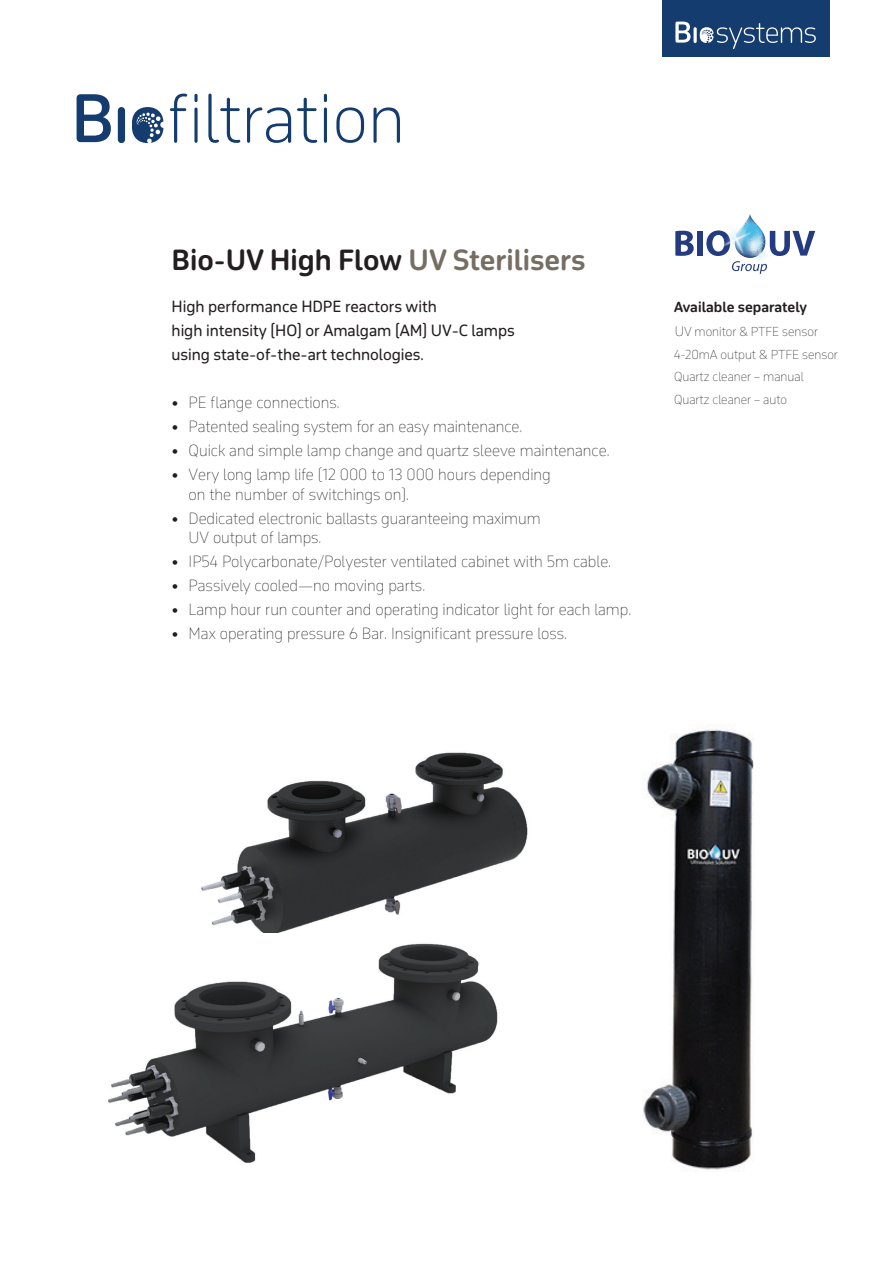
<style>
.page{position:relative;width:893px;height:1263px;background:#fff}
.page>*{position:absolute;margin:0;border:0;box-sizing:border-box;transform-origin:0 0}
.t1{font:300 expanded 63.45px "October Std";color:#153c6e}
.t2{font:27px "October Std Bld";color:#231f20}
.t3{font:100 15px/19.5px "October Std";color:#231f20}
.t4{font:15px/24px "October Std";letter-spacing:-.005em;color:#231f20}
.t5{font:13.5px "October Std Bld";color:#231f20}
.t6{font:100 12px/22.5px "October Std";color:#231f20}
.s1{color:#756e63}
.s2{font-size:12.75px}
</style>
<div class="page">
<img style="left:642px;top:729px;width:112px;height:441px">
<img style="left:201px;top:752px;width:327px;height:181px">
<img style="left:108px;top:943px;width:390px;height:220px">
<div style="left:662px;top:0;width:167px;height:57px;background:#153c6e"></div>
<svg style="left:675px;top:22px;width:15px;height:21px"></svg>
<hr style="left:694px;top:27px;width:3px;height:16px;background:#fff;border-radius:2px">
<svg style="left:700px;top:23px;width:116px;height:26px"></svg>
<svg style="left:77px;top:94px;width:34px;height:48px"></svg>
<div style="left:118px;top:107px;width:7px;height:36px;background:#153c6e;border-radius:4px"></div>
<svg style="left:132px;top:107px;width:31px;height:36px"></svg>
<img style="left:675px;top:230px;width:19px;height:26px">
<img style="left:697px;top:231px;width:119px;height:25px">
<svg style="left:706px;top:214px;width:109px;height:60px"></svg>
<h1 class="t1" style="left:167px;top:78px;width:239px">filtration</h1>
<h2 class="t2" style="left:172px;top:242px;width:415px">Bio-UV High Flow <span class="s1">UV Sterilisers</span></h2>
<p class="t4" style="left:172px;top:295px;width:345px">High performance HDPE reactors with<br>high intensity (HO) or Amalgam (AM) UV-C lamps using state-of-the-art technologies.</p>
<p class="t3" style="left:172px;top:393px;width:170px">• PE flange connections.</p>
<p class="t3" style="left:172px;top:417px;width:352px">• Patented sealing system for an easy maintenance.</p>
<p class="t3" style="left:172px;top:441px;width:439px">• Quick and simple lamp change and quartz sleeve maintenance.</p>
<p class="t3" style="left:189px;top:465px;width:364px;text-indent:-17px">• Very long lamp life (12 000 to 13 000 hours depending on the number of switchings on).</p>
<p class="t3" style="left:189px;top:508px;width:353px;text-indent:-17px">• Dedicated electronic ballasts guaranteeing maximum<br>UV output of lamps.</p>
<p class="t3" style="left:172px;top:552px;width:441px">• IP54 Polycarbonate/Polyester ventilated cabinet with 5m cable.</p>
<p class="t3" style="left:172px;top:576px;width:255px">• Passively cooled—no moving parts.</p>
<p class="t3" style="left:172px;top:600px;width:461px">• Lamp hour run counter and operating indicator light for each lamp.</p>
<p class="t3" style="left:172px;top:624px;width:397px">• Max operating pressure 6 Bar. Insignificant pressure loss.</p>
<p class="t5" style="left:674px;top:298px;width:135px">Available separately</p>
<p class="t6" style="left:674px;top:321px;width:165px"><span class="s2">U</span>V monitor &amp; PTFE sensor<br>4-20mA output &amp; PTFE sensor<br>Quartz cleaner – manual<br>Quartz cleaner – auto</p>
</div>
